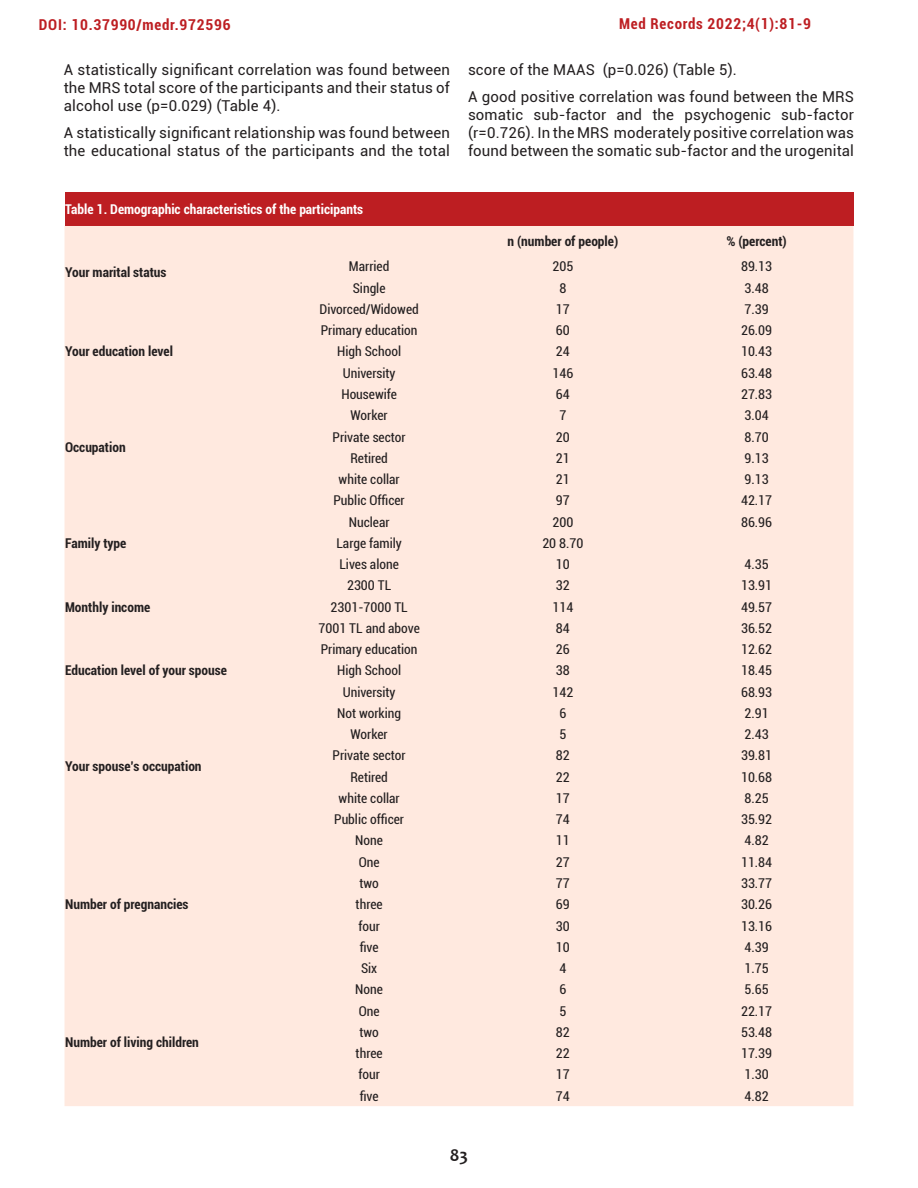
<style>
.page{position:relative;width:918px;height:1188px;background:#fff}
.page>*{position:absolute;margin:0;border:0;box-sizing:border-box;transform-origin:0 0}
.t1{font:700 18px "Candara";color:#231f20}
.t2{font:15px/18px "Roboto";letter-spacing:.01em;color:#231f20;text-align:justify}
.t3{font:700 condensed 15px "Roboto";letter-spacing:.05em;color:#bd1e22}
.tablo_içerik{font:condensed 13.5px "Roboto";color:#231f20}
.tablo_içerik-2{font:700 condensed 13.5px "Roboto";color:#231f20}
.tablo_başlık{font:700 condensed 13.5px "Roboto";color:#fff}
</style>
<div class="page">
<div style="left:65px;top:192px;width:788px;height:34px;background:#bd1e22"></div>
<div style="left:65px;top:226px;width:788px;height:880px;background:#ffe9df"></div>
<p class="t3" style="left:39px;top:14px;width:193px">DOI: 10.37990/medr.972596</p>
<p class="t3" style="left:619px;top:13px;width:194px">Med Records 2022;4(1):81-9</p>
<p class="t2" style="left:64px;top:60px;width:388px">A statistically significant correlation was found between the MRS total score of the participants and their status of alcohol use (p=0.029) (Table 4).</p>
<p class="t2" style="left:64px;top:123px;width:388px">A statistically significant relationship was found between the educational status of the participants and the total</p>
<p class="t2" style="left:468px;top:60px;width:270px">score of the MAAS (p=0.026) (Table 5).</p>
<p class="t2" style="left:468px;top:87px;width:388px">A good positive correlation was found between the MRS somatic sub-factor and the psychogenic sub-factor (r=0.726). In the MRS moderately positive correlation was found between the somatic sub-factor and the urogenital</p>
<p class="tablo_başlık" style="left:65px;top:200px;width:299px">Table 1. Demographic characteristics of the participants</p>
<p class="tablo_içerik-2" style="left:507px;top:232px;width:112px">n (number of people)</p>
<p class="tablo_içerik-2" style="left:726px;top:232px;width:62px">% (percent)</p>
<p class="tablo_içerik-2" style="left:65px;top:262px;width:103px">Your marital status</p>
<p class="tablo_içerik" style="left:349px;top:257px;width:42px">Married</p>
<p class="tablo_içerik" style="left:552px;top:257px;width:22px">205</p>
<p class="tablo_içerik" style="left:741px;top:257px;width:33px">89.13</p>
<p class="tablo_içerik" style="left:353px;top:279px;width:34px">Single</p>
<p class="tablo_içerik" style="left:559px;top:279px;width:8px">8</p>
<p class="tablo_içerik" style="left:745px;top:279px;width:26px">3.48</p>
<p class="tablo_içerik" style="left:320px;top:300px;width:101px">Divorced/Widowed</p>
<p class="tablo_içerik" style="left:556px;top:300px;width:15px">17</p>
<p class="tablo_içerik" style="left:745px;top:300px;width:26px">7.39</p>
<p class="tablo_içerik-2" style="left:65px;top:342px;width:109px">Your education level</p>
<p class="tablo_içerik" style="left:321px;top:321px;width:98px">Primary education</p>
<p class="tablo_içerik" style="left:556px;top:321px;width:15px">60</p>
<p class="tablo_içerik" style="left:741px;top:321px;width:33px">26.09</p>
<p class="tablo_içerik" style="left:337px;top:342px;width:65px">High School</p>
<p class="tablo_içerik" style="left:556px;top:342px;width:15px">24</p>
<p class="tablo_içerik" style="left:741px;top:342px;width:33px">10.43</p>
<p class="tablo_içerik" style="left:343px;top:364px;width:54px">University</p>
<p class="tablo_içerik" style="left:552px;top:364px;width:22px">146</p>
<p class="tablo_içerik" style="left:741px;top:364px;width:33px">63.48</p>
<p class="tablo_içerik-2" style="left:65px;top:438px;width:62px">Occupation</p>
<p class="tablo_içerik-2" style="left:65px;top:534px;width:63px">Family type</p>
<p class="tablo_içerik-2" style="left:65px;top:597px;width:87px">Monthly income</p>
<p class="tablo_içerik-2" style="left:65px;top:661px;width:163px">Education level of your spouse</p>
<p class="tablo_içerik-2" style="left:65px;top:757px;width:138px">Your spouse’s occupation</p>
<p class="tablo_içerik-2" style="left:65px;top:895px;width:125px">Number of pregnancies</p>
<p class="tablo_içerik-2" style="left:65px;top:1033px;width:135px">Number of living children</p>
<p class="tablo_içerik" style="left:341px;top:385px;width:57px">Housewife</p>
<p class="tablo_içerik" style="left:556px;top:385px;width:15px">64</p>
<p class="tablo_içerik" style="left:741px;top:385px;width:33px">27.83</p>
<p class="tablo_içerik" style="left:351px;top:406px;width:39px">Worker</p>
<p class="tablo_içerik" style="left:559px;top:406px;width:8px">7</p>
<p class="tablo_içerik" style="left:745px;top:406px;width:26px">3.04</p>
<p class="tablo_içerik" style="left:333px;top:427px;width:75px">Private sector</p>
<p class="tablo_içerik" style="left:556px;top:427px;width:15px">20</p>
<p class="tablo_içerik" style="left:745px;top:427px;width:26px">8.70</p>
<p class="tablo_içerik" style="left:350px;top:449px;width:39px">Retired</p>
<p class="tablo_içerik" style="left:556px;top:449px;width:15px">21</p>
<p class="tablo_içerik" style="left:745px;top:449px;width:26px">9.13</p>
<p class="tablo_içerik" style="left:339px;top:470px;width:63px">white collar</p>
<p class="tablo_içerik" style="left:556px;top:470px;width:15px">21</p>
<p class="tablo_içerik" style="left:745px;top:470px;width:26px">9.13</p>
<p class="tablo_içerik" style="left:334px;top:491px;width:73px">Public Officer</p>
<p class="tablo_içerik" style="left:556px;top:491px;width:15px">97</p>
<p class="tablo_içerik" style="left:741px;top:491px;width:33px">42.17</p>
<p class="tablo_içerik" style="left:349px;top:512px;width:42px">Nuclear</p>
<p class="tablo_içerik" style="left:552px;top:512px;width:22px">200</p>
<p class="tablo_içerik" style="left:741px;top:512px;width:33px">86.96</p>
<p class="tablo_içerik" style="left:336px;top:534px;width:67px">Large family</p>
<p class="tablo_içerik" style="left:542px;top:534px;width:43px">20 8.70</p>
<p class="tablo_içerik" style="left:339px;top:555px;width:61px">Lives alone</p>
<p class="tablo_içerik" style="left:556px;top:555px;width:15px">10</p>
<p class="tablo_içerik" style="left:745px;top:555px;width:26px">4.35</p>
<p class="tablo_içerik" style="left:347px;top:576px;width:46px">2300 TL</p>
<p class="tablo_içerik" style="left:556px;top:576px;width:15px">32</p>
<p class="tablo_içerik" style="left:741px;top:576px;width:33px">13.91</p>
<p class="tablo_içerik" style="left:331px;top:597px;width:79px">2301-7000 TL</p>
<p class="tablo_içerik" style="left:552px;top:597px;width:22px">114</p>
<p class="tablo_içerik" style="left:741px;top:597px;width:33px">49.57</p>
<p class="tablo_içerik" style="left:318px;top:619px;width:103px">7001 TL and above</p>
<p class="tablo_içerik" style="left:556px;top:619px;width:15px">84</p>
<p class="tablo_içerik" style="left:741px;top:619px;width:33px">36.52</p>
<p class="tablo_içerik" style="left:321px;top:640px;width:98px">Primary education</p>
<p class="tablo_içerik" style="left:556px;top:640px;width:15px">26</p>
<p class="tablo_içerik" style="left:741px;top:640px;width:33px">12.62</p>
<p class="tablo_içerik" style="left:337px;top:661px;width:65px">High School</p>
<p class="tablo_içerik" style="left:556px;top:661px;width:15px">38</p>
<p class="tablo_içerik" style="left:741px;top:661px;width:33px">18.45</p>
<p class="tablo_içerik" style="left:343px;top:682px;width:54px">University</p>
<p class="tablo_içerik" style="left:552px;top:682px;width:22px">142</p>
<p class="tablo_içerik" style="left:741px;top:682px;width:33px">68.93</p>
<p class="tablo_içerik" style="left:337px;top:704px;width:65px">Not working</p>
<p class="tablo_içerik" style="left:559px;top:704px;width:8px">6</p>
<p class="tablo_içerik" style="left:745px;top:704px;width:26px">2.91</p>
<p class="tablo_içerik" style="left:351px;top:725px;width:39px">Worker</p>
<p class="tablo_içerik" style="left:559px;top:725px;width:8px">5</p>
<p class="tablo_içerik" style="left:745px;top:725px;width:26px">2.43</p>
<p class="tablo_içerik" style="left:333px;top:746px;width:75px">Private sector</p>
<p class="tablo_içerik" style="left:556px;top:746px;width:15px">82</p>
<p class="tablo_içerik" style="left:741px;top:746px;width:33px">39.81</p>
<p class="tablo_içerik" style="left:350px;top:768px;width:39px">Retired</p>
<p class="tablo_içerik" style="left:556px;top:768px;width:15px">22</p>
<p class="tablo_içerik" style="left:741px;top:768px;width:33px">10.68</p>
<p class="tablo_içerik" style="left:339px;top:789px;width:63px">white collar</p>
<p class="tablo_içerik" style="left:556px;top:789px;width:15px">17</p>
<p class="tablo_içerik" style="left:745px;top:789px;width:26px">8.25</p>
<p class="tablo_içerik" style="left:334px;top:810px;width:71px">Public officer</p>
<p class="tablo_içerik" style="left:556px;top:810px;width:15px">74</p>
<p class="tablo_içerik" style="left:741px;top:810px;width:33px">35.92</p>
<p class="tablo_içerik" style="left:355px;top:831px;width:29px">None</p>
<p class="tablo_içerik" style="left:556px;top:831px;width:15px">11</p>
<p class="tablo_içerik" style="left:745px;top:831px;width:26px">4.82</p>
<p class="tablo_içerik" style="left:359px;top:853px;width:22px">One</p>
<p class="tablo_içerik" style="left:556px;top:853px;width:15px">27</p>
<p class="tablo_içerik" style="left:741px;top:853px;width:33px">11.84</p>
<p class="tablo_içerik" style="left:359px;top:874px;width:21px">two</p>
<p class="tablo_içerik" style="left:556px;top:874px;width:15px">77</p>
<p class="tablo_içerik" style="left:741px;top:874px;width:33px">33.77</p>
<p class="tablo_içerik" style="left:356px;top:895px;width:29px">three</p>
<p class="tablo_içerik" style="left:556px;top:895px;width:15px">69</p>
<p class="tablo_içerik" style="left:741px;top:895px;width:33px">30.26</p>
<p class="tablo_içerik" style="left:358px;top:916px;width:23px">four</p>
<p class="tablo_içerik" style="left:556px;top:916px;width:15px">30</p>
<p class="tablo_içerik" style="left:741px;top:916px;width:33px">13.16</p>
<p class="tablo_içerik" style="left:360px;top:938px;width:20px">five</p>
<p class="tablo_içerik" style="left:556px;top:938px;width:15px">10</p>
<p class="tablo_içerik" style="left:745px;top:938px;width:26px">4.39</p>
<p class="tablo_içerik" style="left:361px;top:959px;width:18px">Six</p>
<p class="tablo_içerik" style="left:559px;top:959px;width:8px">4</p>
<p class="tablo_içerik" style="left:745px;top:959px;width:26px">1.75</p>
<p class="tablo_içerik" style="left:355px;top:980px;width:29px">None</p>
<p class="tablo_içerik" style="left:559px;top:980px;width:8px">6</p>
<p class="tablo_içerik" style="left:745px;top:980px;width:26px">5.65</p>
<p class="tablo_içerik" style="left:359px;top:1001px;width:22px">One</p>
<p class="tablo_içerik" style="left:559px;top:1001px;width:8px">5</p>
<p class="tablo_içerik" style="left:741px;top:1001px;width:33px">22.17</p>
<p class="tablo_içerik" style="left:359px;top:1023px;width:21px">two</p>
<p class="tablo_içerik" style="left:556px;top:1023px;width:15px">82</p>
<p class="tablo_içerik" style="left:741px;top:1023px;width:33px">53.48</p>
<p class="tablo_içerik" style="left:356px;top:1044px;width:29px">three</p>
<p class="tablo_içerik" style="left:556px;top:1044px;width:15px">22</p>
<p class="tablo_içerik" style="left:741px;top:1044px;width:33px">17.39</p>
<p class="tablo_içerik" style="left:358px;top:1065px;width:23px">four</p>
<p class="tablo_içerik" style="left:556px;top:1065px;width:15px">17</p>
<p class="tablo_içerik" style="left:745px;top:1065px;width:26px">1.30</p>
<p class="tablo_içerik" style="left:360px;top:1086px;width:20px">five</p>
<p class="tablo_içerik" style="left:556px;top:1086px;width:15px">74</p>
<p class="tablo_içerik" style="left:745px;top:1086px;width:26px">4.82</p>
<h1 class="t1" style="left:450px;top:1143px;width:20px">83</h1>
</div>
